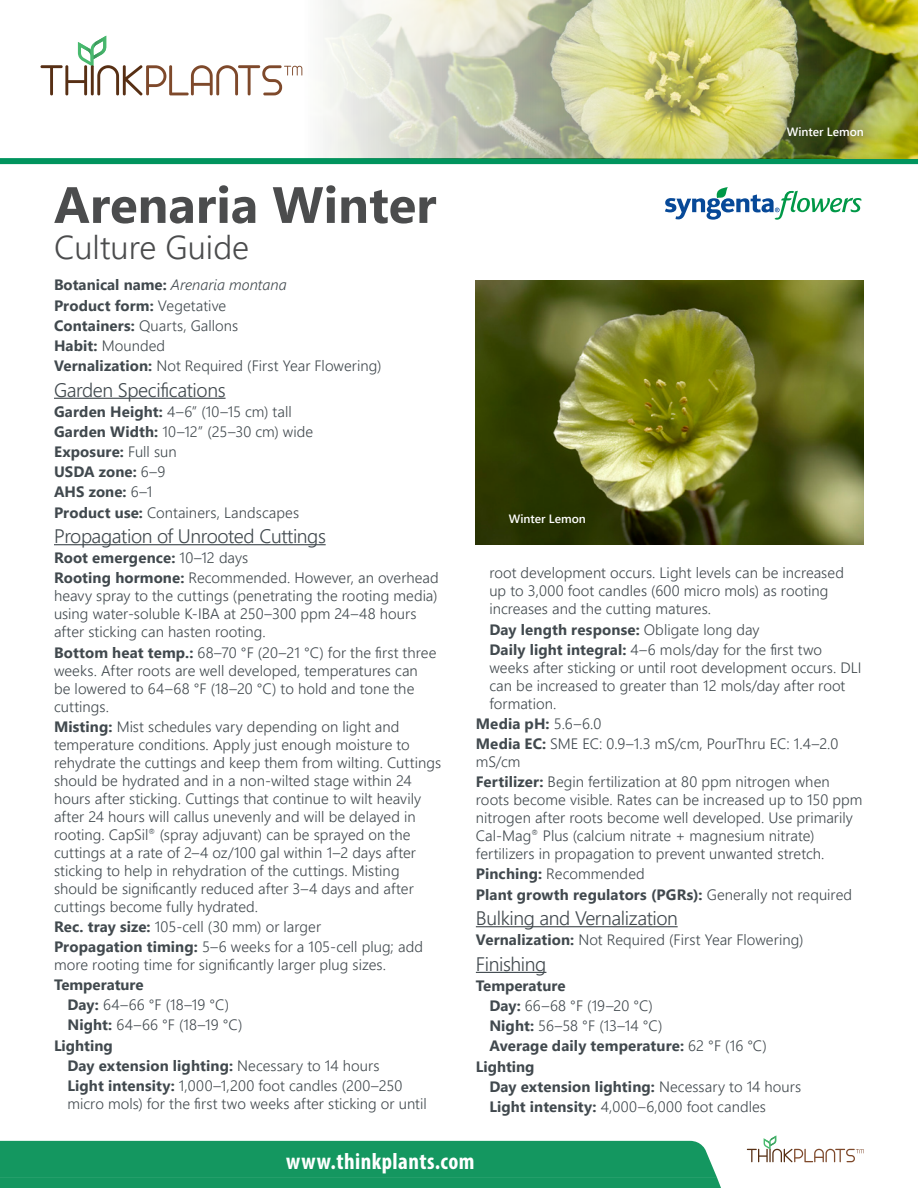
<style>
.page{position:relative;width:918px;height:1188px;background:#fff}
.page>*{position:absolute;margin:0;border:0;box-sizing:border-box;transform-origin:0 0}
.H1_1_Heading_without{font:700 51px "Segoe UI";color:#4b4c4d}
.H1_5_Suheading{font:300 33px "Segoe UI";color:#4b4c4d}
.t1{font:700 condensed 23.1px "Myriad Pro";letter-spacing:.02em;color:#fff}
.H3_Culture_Heading{font:300 19.5px "Segoe UI";letter-spacing:-.02em;color:#41494e}
.p_Body_GREP__Bold{font:300 15px/18px "Segoe UI";letter-spacing:.005em;color:#41494e}
.p_Body_GREP__Bold_in{font:300 15px/18px "Segoe UI";letter-spacing:.005em;color:#41494e}
.p_Body_GREP__Bold-2{font:700 15px "Segoe UI";letter-spacing:.01em;color:#41494e}
.p_Body_GREP__Bold_in-2{font:700 15px "Segoe UI";letter-spacing:.01em;color:#41494e}
.p_Body_Bold{font:700 15px "Segoe UI";color:#41494e}
.p_Body_Italics_GREP{font:italic 300 15px "Segoe UI";color:#41494e}
.Caption_White{font:600 12px "Segoe UI";color:#fff}
.s1{font-weight:700;font-style:normal}
.s2{font-weight:300}
.s3{font-weight:700}
</style>
<div class="page">
<div style="left:0;top:158px;width:918px;height:6px;background:#00945e"></div>
<svg style="left:665px;top:187px;width:197px;height:33px"></svg>
<svg style="left:40px;top:36px;width:262px;height:59px"></svg>
<svg style="left:747px;top:1136px;width:117px;height:26px"></svg>
<div style="left:0;top:1141px;width:721px;height:47px;background:#149760"></div>
<img style="left:476px;top:281px;width:388px;height:263px">
<img style="left:323px;top:0;width:595px;height:158px">
<div style="left:767px;top:106px;width:117px;height:53px;background:#231f20;opacity:.75"></div>
<hr style="left:54px;top:398px;width:172px;height:1px;background:#41494e">
<hr style="left:54px;top:544px;width:272px;height:1px;background:#41494e">
<hr style="left:476px;top:926px;width:202px;height:1px;background:#41494e">
<hr style="left:476px;top:972px;width:70px;height:1px;background:#41494e">
<p class="H1_1_Heading_without" style="left:54px;top:157px;width:384px">Arenaria Winter</p>
<p class="H1_5_Suheading" style="left:54px;top:216px;width:197px">Culture Guide</p>
<p class="p_Body_Italics_GREP" style="left:54px;top:271px;width:234px"><span class="s1">Botanical name:</span> Arenaria montana</p>
<p class="p_Body_GREP__Bold-2" style="left:54px;top:291px;width:174px">Product form: <span class="s2">Vegetative</span></p>
<p class="p_Body_GREP__Bold" style="left:54px;top:315px;width:186px"><span class="s3">Containers:</span> Quarts, Gallons</p>
<p class="p_Body_GREP__Bold" style="left:54px;top:335px;width:113px"><span class="s3">Habit:</span> Mounded</p>
<p class="p_Body_GREP__Bold" style="left:54px;top:355px;width:329px"><span class="s3">Vernalization:</span> Not Required (First Year Flowering)</p>
<p class="H3_Culture_Heading" style="left:54px;top:371px;width:173px">Garden Specifications</p>
<p class="p_Body_GREP__Bold" style="left:54px;top:401px;width:239px"><span class="s3">Garden Height:</span> 4–6” (10–15 cm) tall</p>
<p class="p_Body_GREP__Bold" style="left:54px;top:421px;width:261px"><span class="s3">Garden Width:</span> 10–12” (25–30 cm) wide</p>
<p class="p_Body_GREP__Bold-2" style="left:54px;top:438px;width:124px">Exposure: <span class="s2">Full sun</span></p>
<p class="p_Body_GREP__Bold-2" style="left:54px;top:458px;width:113px">USDA zone: <span class="s2">6–9</span></p>
<p class="p_Body_GREP__Bold-2" style="left:54px;top:478px;width:100px">AHS zone: <span class="s2">6–1</span></p>
<p class="p_Body_GREP__Bold" style="left:54px;top:502px;width:247px"><span class="s3">Product use:</span> Containers, Landscapes</p>
<p class="H3_Culture_Heading" style="left:54px;top:518px;width:274px">Propagation of Unrooted Cuttings</p>
<p class="p_Body_GREP__Bold-2" style="left:54px;top:544px;width:196px">Root emergence: <span class="s2">10–12 days</span></p>
<p class="p_Body_GREP__Bold" style="left:54px;top:568px;width:386px"><span class="s3">Rooting hormone:</span> Recommended. However, an overhead heavy spray to the cuttings (penetrating the rooting media) using water-soluble K-IBA at 250–300 ppm 24–48 hours after sticking can hasten rooting.</p>
<p class="p_Body_GREP__Bold" style="left:54px;top:642px;width:384px"><span class="s3">Bottom heat temp.:</span> 68–70 °F (20–21 °C) for the first three weeks. After roots are well developed, temperatures can be lowered to 64–68 °F (18–20 °C) to hold and tone the cuttings.</p>
<p class="p_Body_GREP__Bold" style="left:54px;top:716px;width:389px"><span class="s3">Misting:</span> Mist schedules vary depending on light and temperature conditions. Apply just enough moisture to rehydrate the cuttings and keep them from wilting. Cuttings should be hydrated and in a non-wilted stage within 24 hours after sticking. Cuttings that continue to wilt heavily after 24 hours will callus unevenly and will be delayed in rooting. CapSil<sup>®</sup> (spray adjuvant) can be sprayed on the cuttings at a rate of 2–4 oz/100 gal within 1–2 days after sticking to help in rehydration of the cuttings. Misting should be significantly reduced after 3–4 days and after cuttings become fully hydrated.</p>
<p class="p_Body_GREP__Bold" style="left:54px;top:916px;width:269px"><span class="s3">Rec. tray size:</span> 105-cell (30 mm) or larger</p>
<p class="p_Body_GREP__Bold" style="left:54px;top:936px;width:370px"><span class="s3">Propagation timing:</span> 5–6 weeks for a 105-cell plug; add more rooting time for significantly larger plug sizes.</p>
<p class="p_Body_Bold" style="left:54px;top:971px;width:91px">Temperature</p>
<p class="p_Body_GREP__Bold_in" style="left:68px;top:995px;width:163px"><span class="s3">Day:</span> 64–66 °F (18–19 °C)</p>
<p class="p_Body_GREP__Bold_in" style="left:68px;top:1015px;width:176px"><span class="s3">Night:</span> 64–66 °F (18–19 °C)</p>
<p class="p_Body_Bold" style="left:54px;top:1031px;width:60px">Lighting</p>
<p class="p_Body_GREP__Bold_in-2" style="left:68px;top:1051px;width:313px">Day extension lighting: <span class="s2">Necessary to 14 hours</span></p>
<p class="p_Body_GREP__Bold_in" style="left:68px;top:1075px;width:361px"><span class="s3">Light intensity:</span> 1,000–1,200 foot candles (200–250 micro mols) for the first two weeks after sticking or until</p>
<p class="Caption_White" style="left:509px;top:507px;width:79px">Winter Lemon</p>
<p class="Caption_White" style="left:787px;top:121px;width:79px">Winter Lemon</p>
<p class="p_Body_GREP__Bold_in" style="left:489px;top:563px;width:356px">root development occurs. Light levels can be increased up to 3,000 foot candles (600 micro mols) as rooting increases and the cutting matures.</p>
<p class="p_Body_GREP__Bold_in-2" style="left:489px;top:615px;width:272px">Day length response: <span class="s2">Obligate long day</span></p>
<p class="p_Body_GREP__Bold_in" style="left:489px;top:639px;width:374px"><span class="s3">Daily light integral:</span> 4–6 mols/day for the first two weeks after sticking or until root development occurs. DLI can be increased to greater than 12 mols/day after root formation.</p>
<p class="p_Body_GREP__Bold-2" style="left:476px;top:709px;width:127px">Media pH: <span class="s2">5.6–6.0</span></p>
<p class="p_Body_GREP__Bold" style="left:476px;top:733px;width:364px"><span class="s3">Media EC:</span> SME EC: 0.9–1.3 mS/cm, PourThru EC: 1.4–2.0 mS/cm</p>
<p class="p_Body_GREP__Bold" style="left:476px;top:771px;width:388px"><span class="s3">Fertilizer:</span> Begin fertilization at 80 ppm nitrogen when roots become visible. Rates can be increased up to 150 ppm nitrogen after roots become well developed. Use primarily Cal-Mag<sup>®</sup> Plus (calcium nitrate + magnesium nitrate) fertilizers in propagation to prevent unwanted stretch.</p>
<p class="p_Body_GREP__Bold" style="left:476px;top:864px;width:170px"><span class="s3">Pinching:</span> Recommended</p>
<p class="p_Body_GREP__Bold-2" style="left:476px;top:880px;width:378px">Plant growth regulators (PGRs): <span class="s2">Generally not required</span></p>
<p class="H3_Culture_Heading" style="left:476px;top:900px;width:204px">Bulking and Vernalization</p>
<p class="p_Body_GREP__Bold" style="left:476px;top:929px;width:329px"><span class="s3">Vernalization:</span> Not Required (First Year Flowering)</p>
<p class="H3_Culture_Heading" style="left:476px;top:945px;width:72px">Finishing</p>
<p class="p_Body_Bold" style="left:476px;top:971px;width:91px">Temperature</p>
<p class="p_Body_GREP__Bold_in" style="left:489px;top:995px;width:165px"><span class="s3">Day:</span> 66–68 °F (19–20 °C)</p>
<p class="p_Body_GREP__Bold_in" style="left:489px;top:1015px;width:175px"><span class="s3">Night:</span> 56–58 °F (13–14 °C)</p>
<p class="p_Body_GREP__Bold_in-2" style="left:489px;top:1032px;width:279px">Average daily temperature: <span class="s2">62 °F (16 °C)</span></p>
<p class="p_Body_Bold" style="left:476px;top:1052px;width:60px">Lighting</p>
<p class="p_Body_GREP__Bold_in-2" style="left:489px;top:1072px;width:313px">Day extension lighting: <span class="s2">Necessary to 14 hours</span></p>
<p class="p_Body_GREP__Bold_in" style="left:489px;top:1096px;width:278px"><span class="s3">Light intensity:</span> 4,000–6,000 foot candles</p>
<h3 class="t1" style="left:286px;top:1147px;width:190px">www.thinkplants.com</h3>
</div>
